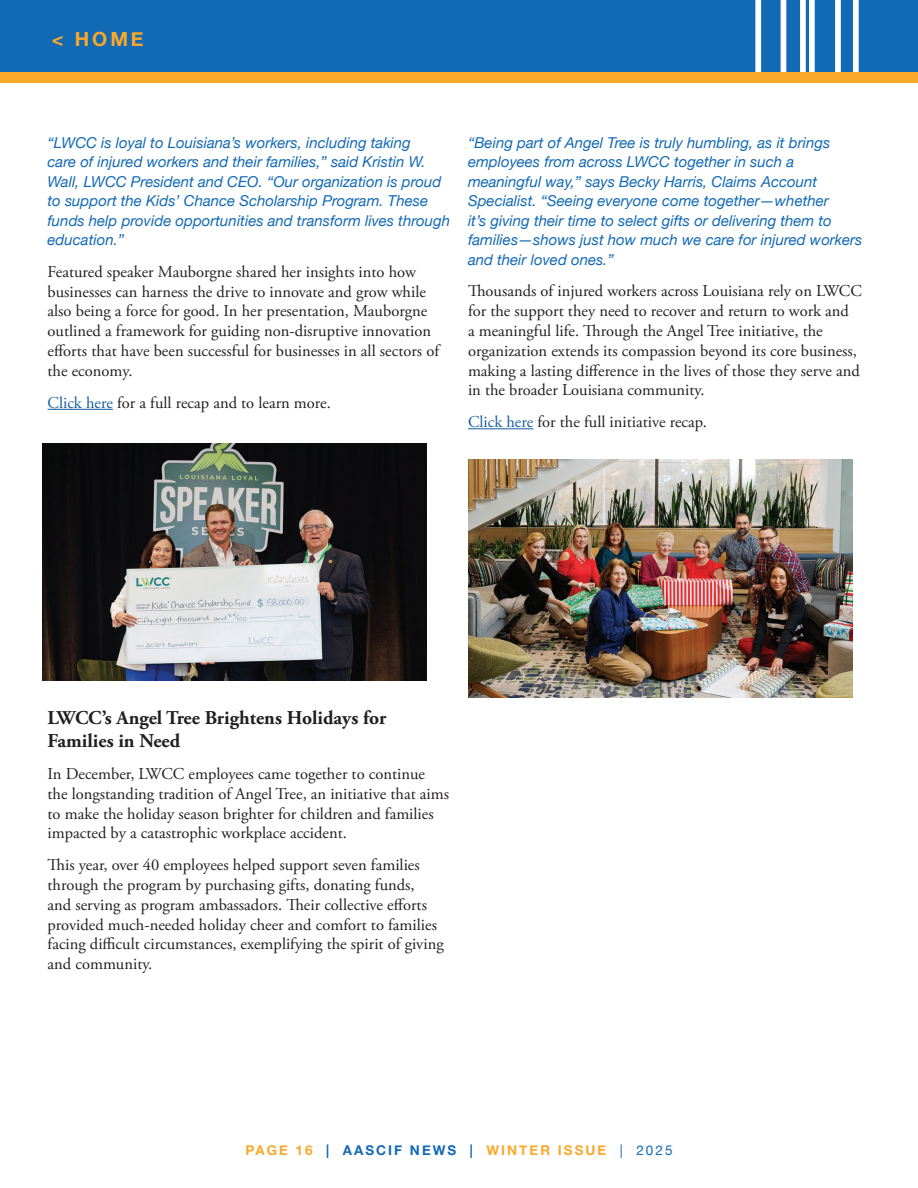
<style>
.page{position:relative;width:918px;height:1188px;background:#fff}
.page>*{position:absolute;margin:0;border:0;box-sizing:border-box;transform-origin:0 0}
.t1{font:700 19.5px/23.4px "Adobe Garamond Pro";color:#231f20}
.t2{font:700 19.5px "Helvetica Neue";color:#faa82c}
.t3{font:16.5px/19.8px "Adobe Garamond Pro";color:#231f20}
.t4{font:italic 15px/19.5px "Helvetica Neue";color:#1269b4}
.t5{font:700 13.5px "Helvetica Neue";letter-spacing:.15em;color:#faa82c}
.s1{color:#175d9e}
.s2{color:#1269b4}
.s3{font-weight:400;color:#1269b4}
</style>
<div class="page">
<div style="left:0;top:0;width:918px;height:73px;background:#1269b4"></div>
<div style="left:755px;top:0;width:6px;height:135px;background:#fff"></div>
<div style="left:781px;top:0;width:5px;height:135px;background:#fff"></div>
<div style="left:800px;top:0;width:6px;height:135px;background:#fff"></div>
<div style="left:809px;top:0;width:6px;height:135px;background:#fff"></div>
<div style="left:835px;top:0;width:6px;height:135px;background:#fff"></div>
<div style="left:853px;top:0;width:6px;height:135px;background:#fff"></div>
<div style="left:0;top:73px;width:918px;height:10px;background:#faa82c"></div>
<hr style="left:48px;top:409px;width:65px;height:1px;background:#175d9e">
<hr style="left:468px;top:428px;width:65px;height:1px;background:#175d9e">
<img style="left:42px;top:443px;width:384px;height:238px">
<img style="left:468px;top:460px;width:384px;height:238px">
<p class="t2" style="left:52px;top:24px;width:93px">&lt; HOME</p>
<p class="t4" style="left:48px;top:133px;width:404px">“LWCC is loyal to Louisiana’s workers, including taking<br>care of injured workers and their families,” said Kristin W.<br>Wall, LWCC President and CEO. “Our organization is proud to support the Kids’ Chance Scholarship Program. These funds help provide opportunities and transform lives through education.”</p>
<p class="t3" style="left:48px;top:262px;width:393px">Featured speaker Mauborgne shared her insights into how businesses can harness the drive to innovate and grow while also being a force for good. In her presentation, Mauborgne outlined a framework for guiding non-disruptive innovation efforts that have been successful for businesses in all sectors of the economy.</p>
<p class="t3" style="left:48px;top:393px;width:285px"><span class="s1">Click here</span> for a full recap and to learn more.</p>
<p class="t4" style="left:468px;top:133px;width:396px">“Being part of Angel Tree is truly humbling, as it brings employees from across LWCC together in such a meaningful way,” says Becky Harris, Claims Account Specialist. “Seeing everyone come together—whether<br>it’s giving their time to select gifts or delivering them to families—shows just how much we care for injured workers and their loved ones.”</p>
<p class="t3" style="left:468px;top:282px;width:395px">Thousands of injured workers across Louisiana rely on LWCC for the support they need to recover and return to work and<br>a meaningful life. Through the Angel Tree initiative, the organization extends its compassion beyond its core business, making a lasting difference in the lives of those they serve and in the broader Louisiana community.</p>
<p class="t3" style="left:468px;top:413px;width:241px"><span class="s1">Click here</span> for the full initiative recap.</p>
<p class="t1" style="left:48px;top:706px;width:340px">LWCC’s Angel Tree Brightens Holidays for<br>Families in Need</p>
<p class="t3" style="left:48px;top:765px;width:403px">In December, LWCC employees came together to continue the longstanding tradition of Angel Tree, an initiative that aims to make the holiday season brighter for children and families impacted by a catastrophic workplace accident.</p>
<p class="t3" style="left:48px;top:856px;width:398px">This year, over 40 employees helped support seven families through the program by purchasing gifts, donating funds,<br>and serving as program ambassadors. Their collective efforts provided much-needed holiday cheer and comfort to families facing difficult circumstances, exemplifying the spirit of giving and community.</p>
<p class="t5" style="left:245px;top:1140px;width:429px">PAGE 16 <span class="s2">| AASCIF NEWS |</span> WINTER ISSUE <span class="s3">| 2025</span></p>
</div>
